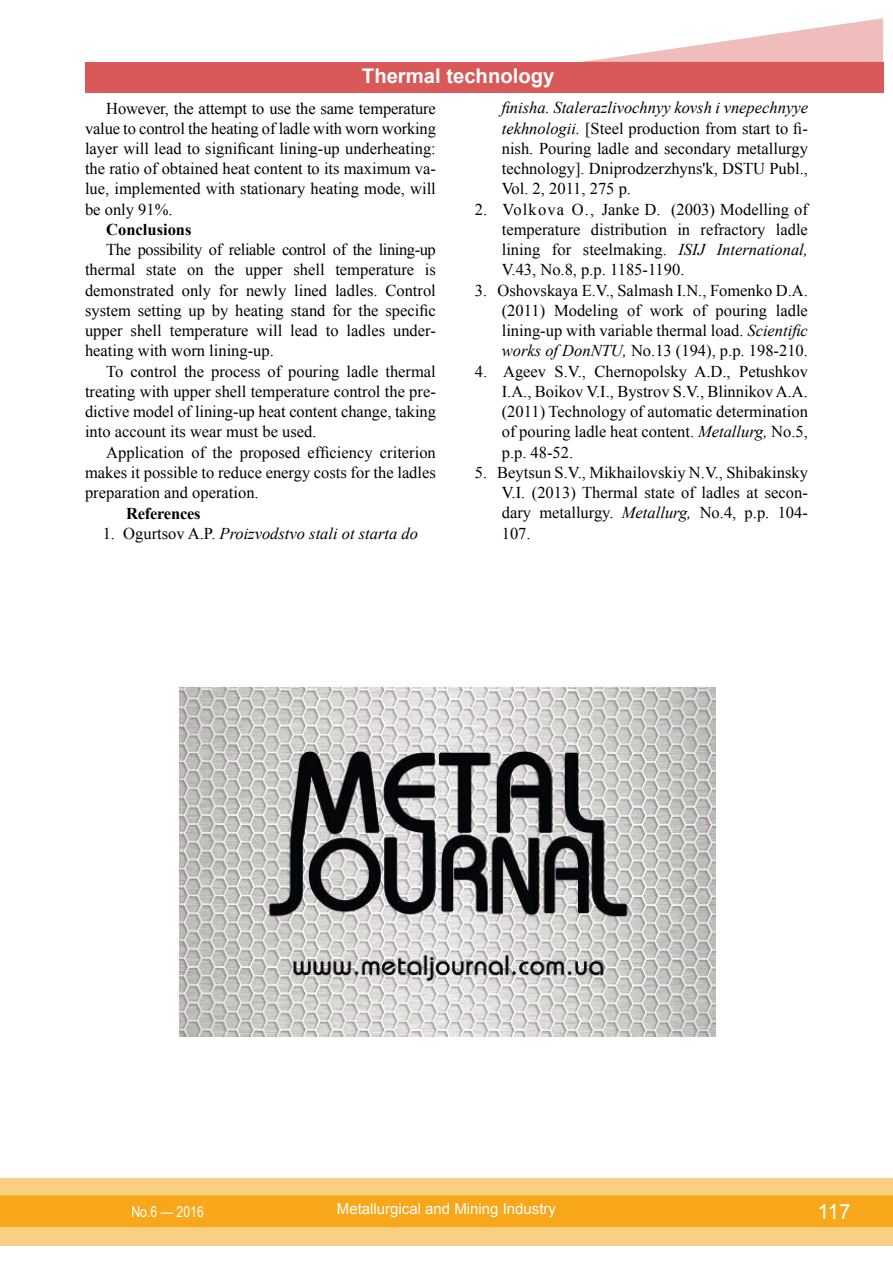
<style>
.page{position:relative;width:893px;height:1263px;background:#fff}
.page>*{position:absolute;margin:0;border:0;box-sizing:border-box;transform-origin:0 0}
.t1{font:21px "Arial";color:#fff}
.t2{font:700 20.25px "Arial";color:#fff}
.t3{font:16.5px/20.2px "Times New Roman";color:#000;text-align:justify}
.t4{font:italic 16.5px "Times New Roman";color:#000}
.t5{font:700 16.5px "Times New Roman";color:#000}
.t6{font:15px "Arial";color:#fff}
.t7{font:15px "Arial Narrow";color:#fff}
.s1{font-style:italic}
.s2{font-style:normal}
</style>
<div class="page">
<div style="left:0;top:1178px;width:893px;height:68px;background:#facf83"></div>
<div style="left:0;top:1195px;width:893px;height:32px;background:#f7a719;border:2px solid #f7a719"></div>
<div style="left:85px;top:62px;width:798px;height:30px;background:#d95959"></div>
<svg style="left:583px;top:18px;width:300px;height:44px"></svg>
<img style="left:178px;top:685px;width:537px;height:352px">
<p class="t2" style="left:362px;top:62px;width:194px">Thermal technology</p>
<p class="t3" style="left:85px;top:98px;width:352px;text-indent:21px">However, the attempt to use the same temperature value to control the heating of ladle with worn working layer will lead to significant lining-up underheating: the ratio of obtained heat content to its maximum va&shy;lue, implemented with stationary heating mode, will be only 91%.</p>
<p class="t5" style="left:106px;top:218px;width:87px">Conclusions</p>
<p class="t3" style="left:85px;top:239px;width:352px;text-indent:21px">The possibility of reliable control of the lining-up thermal state on the upper shell temperature is demonstrated only for newly lined ladles. Control system setting up by heating stand for the specific upper shell temperature will lead to ladles under&shy;heating with worn lining-up.</p>
<p class="t3" style="left:85px;top:361px;width:352px;text-indent:21px">To control the process of pouring ladle thermal treating with upper shell temperature control the pre&shy;dictive model of lining-up heat content change, taking into account its wear must be used.</p>
<p class="t3" style="left:85px;top:442px;width:352px;text-indent:21px">Application of the proposed efficiency criterion makes it possible to reduce energy costs for the ladles preparation and operation.</p>
<p class="t3" style="left:502px;top:97px;width:308px"><span class="s1">finisha. Stalerazlivochnyy kovsh i vnepechnyye tekhnologii.</span> [Steel production from start to fi&shy;nish. Pouring ladle and secondary metallurgy technology]. Dniprodzerzhyns'k, DSTU Publ., Vol. 2, 2011, 275 p.</p>
<p class="t3" style="left:502px;top:199px;width:308px;text-indent:-27px">2. Volkova O., Janke D. (2003) Modelling of temperature distribution in refractory ladle lining for steelmaking. <span class="s1">ISIJ International, </span>V.43, No.8, p.p. 1185-1190.</p>
<p class="t3" style="left:502px;top:280px;width:308px;text-indent:-27px">3. Oshovskaya E.V., Salmash I.N., Fomenko D.A. (2011) Modeling of work of pouring ladle lining-up with variable thermal load. <span class="s1">Scientific works of DonNTU,</span> No.13 (194), p.p. 198-210.</p>
<p class="t3" style="left:502px;top:361px;width:308px;text-indent:-27px">4. Ageev S.V., Chernopolsky A.D., Petushkov I.A., Boikov V.I., Bystrov S.V., Blinnikov A.A. (2011) Technology of automatic determination of pouring ladle heat content. <span class="s1">Metallurg,</span> No.5, p.p. 48-52.</p>
<p class="t3" style="left:502px;top:462px;width:308px;text-indent:-27px">5. Beytsun S.V., Mikhailovskiy N.V., Shibakinsky V.I. (2013) Thermal state of ladles at secon&shy;dary metallurgy. <span class="s1">Metallurg,</span> No.4, p.p. 104- 107.</p>
<p class="t5" style="left:126px;top:502px;width:76px">References</p>
<p class="t4" style="left:103px;top:522px;width:317px"><span class="s2">1. Ogurtsov A.P.</span> Proizvodstvo stali ot starta do</p>
<p class="t7" style="left:131px;top:1200px;width:74px">No.6 — 2016</p>
<p class="t6" style="left:337px;top:1199px;width:221px">Metallurgical and Mining Industry</p>
<p class="t1" style="left:817px;top:1197px;width:35px">117</p>
</div>
